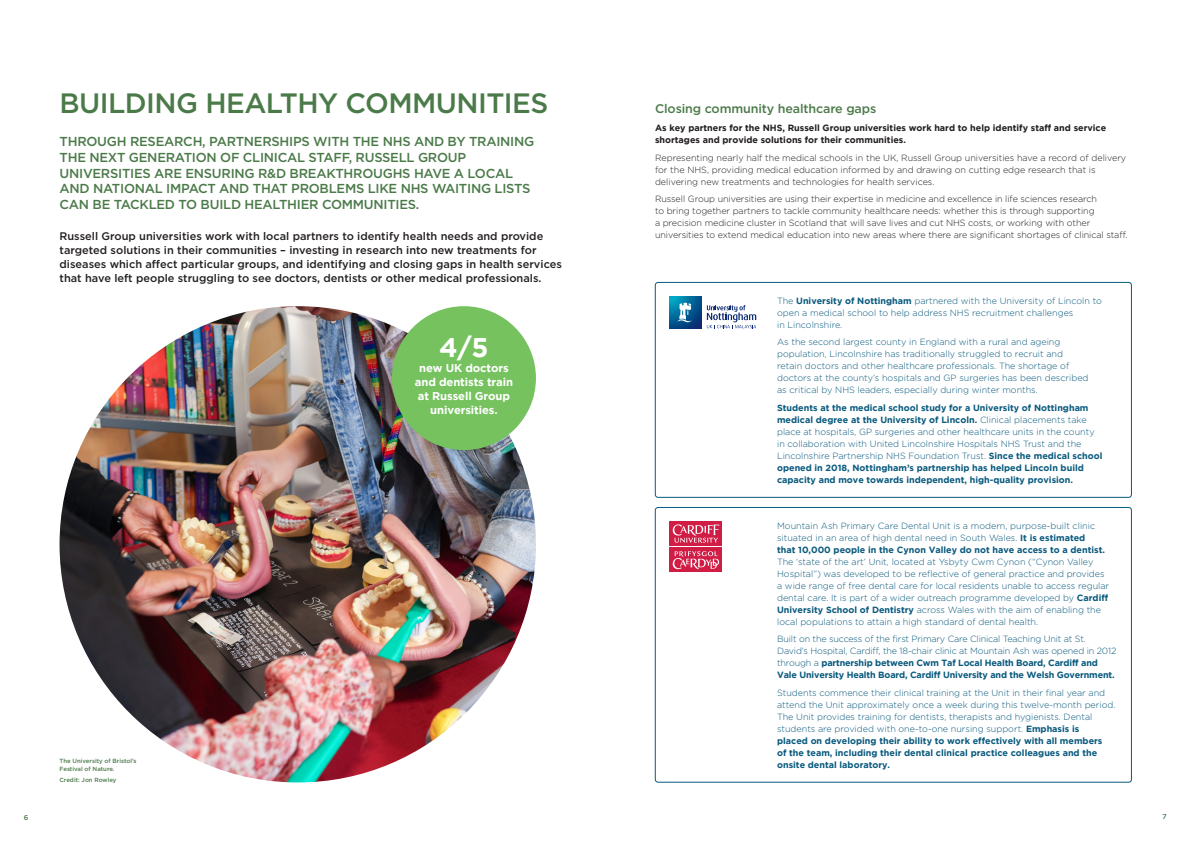
<style>
.page{position:relative;width:1191px;height:842px;background:#fff}
.page>*{position:absolute;margin:0;border:0;box-sizing:border-box;transform-origin:0 0}
.t1{font:500 28px "Gotham";letter-spacing:-.02em;color:#4b7a49}
.t2{font:700 27px "Gotham";color:#fff}
.t3{font:500 13px/15.6px "Gotham";letter-spacing:-.02em;color:#4b7a49}
.t4{font:500 12.5px "Gotham";letter-spacing:-.01em;color:#4b7a49}
.t5{font:700 11.2px/14.1px "Gotham";letter-spacing:-.01em;color:#fff;text-align:center}
.t6{font:500 11px/13.8px "Gotham";color:#231f20}
.t7{font:300 9px/12px "Gotham";color:#0a5a7e}
.t8{font:300 9px/12px "Gotham";letter-spacing:-.01em;color:#231f20}
.t9{font:700 9px/12px "Gotham";color:#0a5a7e}
.t10{font:700 9px/12px "Gotham";color:#231f20}
.t11{font:500 7px "Gotham";color:#4b7a49}
.t12{font:500 6px/7.5px "Gotham";color:#4b7a49}
.s1{font-weight:700}
.s2{font-weight:300}
</style>
<div class="page">
<img style="left:60px;top:306px;width:476px;height:476px;border-radius:238px">
<div style="left:655px;top:282px;width:476px;height:216px;border:1px solid #0a5a7e;border-radius:3px"></div>
<svg style="left:707px;top:305px;width:49px;height:24px"></svg>
<svg style="left:669px;top:296px;width:32px;height:33px"></svg>
<svg style="left:677px;top:303px;width:15px;height:19px"></svg>
<div style="left:655px;top:507px;width:476px;height:275px;border:1px solid #0a5a7e;border-radius:3px"></div>
<div style="left:669px;top:547px;width:53px;height:25px;background:#d11d45"></div>
<svg style="left:672px;top:551px;width:47px;height:18px"></svg>
<div style="left:669px;top:521px;width:53px;height:25px;background:#d11d45"></div>
<svg style="left:673px;top:524px;width:46px;height:19px"></svg>
<div style="left:392px;top:306px;width:144px;height:144px;background:#75c25e;border-radius:50%"></div>
<p class="t1" style="left:60px;top:85px;width:490px">BUILDING HEALTHY COMMUNITIES</p>
<p class="t3" style="left:60px;top:134px;width:476px">THROUGH RESEARCH, PARTNERSHIPS WITH THE NHS AND BY TRAINING THE NEXT GENERATION OF CLINICAL STAFF, RUSSELL GROUP UNIVERSITIES ARE ENSURING R&amp;D BREAKTHROUGHS HAVE A LOCAL AND NATIONAL IMPACT AND THAT PROBLEMS LIKE NHS WAITING LISTS CAN BE TACKLED TO BUILD HEALTHIER COMMUNITIES.</p>
<p class="t6" style="left:60px;top:229px;width:504px">Russell Group universities work with local partners to identify health needs and provide targeted solutions in their communities – investing in research into new treatments for diseases which affect particular groups, and identifying and closing gaps in health services that have left people struggling to see doctors, dentists or other medical professionals.</p>
<p class="t12" style="left:60px;top:757px;width:79px">The University of Bristol’s<br>Festival of Nature.</p>
<p class="t12" style="left:60px;top:776px;width:58px">Credit: Jon Rowley</p>
<p class="t2" style="left:439px;top:332px;width:51px">4/5</p>
<p class="t5" style="left:415px;top:360px;width:100px">new UK doctors and dentists train at Russell Group universities.</p>
<p class="t4" style="left:655px;top:101px;width:223px">Closing community healthcare gaps</p>
<p class="t10" style="left:655px;top:122px;width:453px">As key partners for the NHS, Russell Group universities work hard to help identify staff and service shortages and provide solutions for their communities.</p>
<p class="t8" style="left:655px;top:151px;width:473px">Representing nearly half the medical schools in the UK, Russell Group universities have a record of delivery for the NHS, providing medical education informed by and drawing on cutting edge research that is delivering new treatments and technologies for health services.</p>
<p class="t8" style="left:655px;top:193px;width:474px">Russell Group universities are using their expertise in medicine and excellence in life sciences research<br>to bring together partners to tackle community healthcare needs: whether this is through supporting<br>a precision medicine cluster in Scotland that will save lives and cut NHS costs, or working with other universities to extend medical education into new areas where there are significant shortages of clinical staff.</p>
<p class="t7" style="left:777px;top:294px;width:326px">The <span class="s1">University of Nottingham</span> partnered with the University of Lincoln to open a medical school to help address NHS recruitment challenges<br>in Lincolnshire.</p>
<p class="t7" style="left:777px;top:336px;width:313px">As the second largest county in England with a rural and ageing population, Lincolnshire has traditionally struggled to recruit and retain doctors and other healthcare professionals. The shortage of doctors at the county’s hospitals and GP surgeries has been described as critical by NHS leaders, especially during winter months.</p>
<p class="t9" style="left:777px;top:402px;width:327px">Students at the medical school study for a University of Nottingham medical degree at the University of Lincoln. <span class="s2">Clinical placements take place at hospitals, GP surgeries and other healthcare units in the county in collaboration with United Lincolnshire Hospitals NHS Trust and the Lincolnshire Partnership NHS Foundation Trust.</span> Since the medical school opened in 2018, Nottingham’s partnership has helped Lincoln build capacity and move towards independent, high-quality provision.</p>
<p class="t7" style="left:777px;top:519px;width:333px">Mountain Ash Primary Care Dental Unit is a modern, purpose-built clinic situated in an area of high dental need in South Wales. <span class="s1">It is estimated<br>that 10,000 people in the Cynon Valley do not have access to a dentist.<br></span>The ‘state of the art’ Unit, located at Ysbyty Cwm Cynon (“Cynon Valley Hospital”) was developed to be reflective of general practice and provides a wide range of free dental care for local residents unable to access regular dental care. It is part of a wider outreach programme developed by <span class="s1">Cardiff University School of Dentistry</span> across Wales with the aim of enabling the local populations to attain a high standard of dental health.</p>
<p class="t7" style="left:777px;top:633px;width:341px">Built on the success of the first Primary Care Clinical Teaching Unit at St.<br>David’s Hospital, Cardiff, the 18-chair clinic at Mountain Ash was opened in 2012 through a <span class="s1">partnership between Cwm Taf Local Health Board, Cardiff and Vale University Health Board, Cardiff University and the Welsh Government.</span></p>
<p class="t7" style="left:777px;top:687px;width:340px">Students commence their clinical training at the Unit in their final year and attend the Unit approximately once a week during this twelve-month period.<br>The Unit provides training for dentists, therapists and hygienists. Dental students are provided with one-to-one nursing support. <span class="s1">Emphasis is<br>placed on developing their ability to work effectively with all members<br>of the team, including their dental clinical practice colleagues and the onsite dental laboratory.</span></p>
<p class="t11" style="left:24px;top:812px;width:6px">6</p>
<p class="t11" style="left:1162px;top:812px;width:6px">7</p>
</div>
